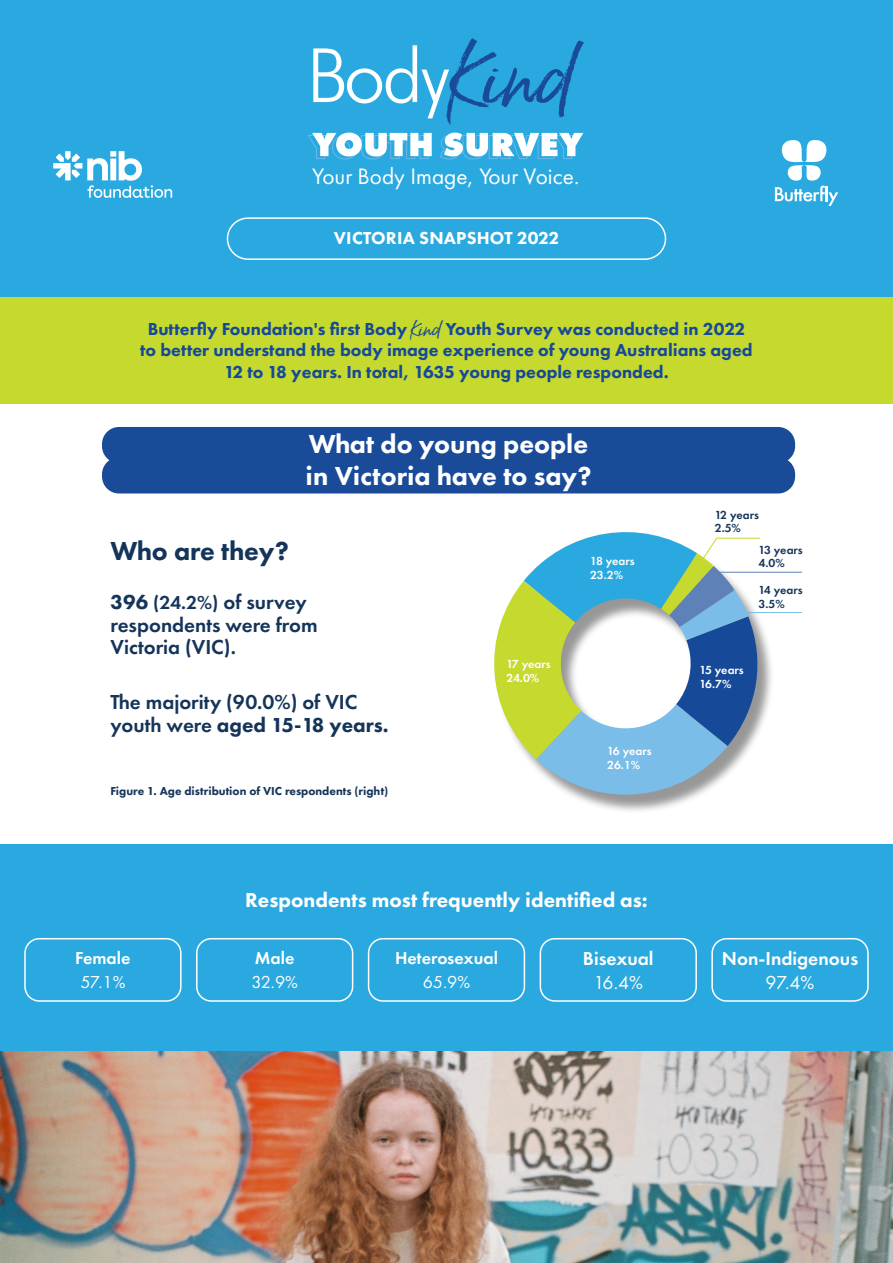
<style>
.page{position:relative;width:893px;height:1263px;background:#fff}
.page>*{position:absolute;margin:0;border:0;box-sizing:border-box;transform-origin:0 0}
.t1{font:800 27px/31.5px "Futura PT";color:#fff}
.t2{font:800 27px "Futura PT";letter-spacing:-.01em;color:#15345a}
.t3{font:23.25px "Futura PT";color:#fff}
.t4{font:600 21px/22.5px "Futura PT";color:#15345a}
.t5{font:800 21px "Futura PT";color:#fff}
.t6{font:600 19.5px "Futura PT";color:#fff}
.t7{font:19.5px "Futura PT";color:#fff}
.t8{font:800 18px/21.6px "Futura PT";color:#164a98;text-align:center}
.t9{font:600 18px "Futura PT";color:#fff}
.t10{font:800 18px "Futura PT";letter-spacing:.01em;color:#fff}
.t11{font:18px "Futura PT";color:#fff}
.t12{font:600 12.15px/13.4px "Futura PT";letter-spacing:-.01em;color:#fff}
.t13{font:600 12.15px/13.4px "Futura PT";letter-spacing:-.01em;color:#15345a}
.t14{font:800 12px "Futura PT";color:#15345a}
.s1{font-family:"Born Ready Slanted";font-weight:400}
.s2{font-weight:800}
.s3{font-size:19.5px}
</style>
<div class="page">
<div style="left:495px;top:536px;width:280px;height:278px;background:#000;opacity:.41"></div>
<hr style="left:720px;top:612px;width:82px;height:1px;background:#79bde8">
<hr style="left:710px;top:572px;width:92px;height:1px;background:#5e81b7">
<svg style="left:494px;top:532px;width:272px;height:279px"></svg>
<div style="left:0;top:844px;width:893px;height:207px;background:#2aa9e0"></div>
<div style="left:0;top:0;width:893px;height:297px;background:#2aa9e0"></div>
<div style="left:0;top:297px;width:893px;height:106px;background:#c6d92f"></div>
<svg style="left:313px;top:38px;width:271px;height:87px"></svg>
<svg style="left:440px;top:133px;width:143px;height:26px"></svg>
<svg style="left:308px;top:133px;width:124px;height:26px"></svg>
<svg style="left:53px;top:151px;width:119px;height:47px"></svg>
<svg style="left:775px;top:140px;width:63px;height:66px"></svg>
<div style="left:227px;top:217px;width:439px;height:43px;border:2px solid #fff;border-radius:21px"></div>
<div style="left:196px;top:938px;width:157px;height:64px;border:2px solid #fff;border-radius:14px"></div>
<div style="left:24px;top:938px;width:158px;height:64px;border:2px solid #fff;border-radius:14px"></div>
<div style="left:368px;top:938px;width:157px;height:64px;border:2px solid #fff;border-radius:14px"></div>
<div style="left:540px;top:938px;width:157px;height:64px;border:2px solid #fff;border-radius:14px"></div>
<div style="left:711px;top:938px;width:158px;height:64px;border:2px solid #fff;border-radius:14px"></div>
<img style="left:0;top:1051px;width:893px;height:212px">
<div style="left:102px;top:427px;width:693px;height:36px;background:#194b98;border-radius:17px"></div>
<div style="left:102px;top:457px;width:693px;height:36px;background:#194b98;border-radius:17px"></div>
<p class="t3" style="left:312px;top:162px;width:269px">Your Body Image, Your Voice.</p>
<p class="t10" style="left:334px;top:227px;width:227px">VICTORIA SNAPSHOT 2022</p>
<p class="t8" style="left:140px;top:317px;width:614px">Butterfly Foundation's first Body <span class="s1">Kind</span> Youth Survey was conducted in 2022 to better understand the body image experience of young Australians aged<br>12 to 18 years. In total, 1635 young people responded.</p>
<h1 class="t1" style="left:306px;top:428px;width:287px">What do young people in Victoria have to say?</h1>
<h1 class="t2" style="left:111px;top:534px;width:180px">Who are they?</h1>
<p class="t12" style="left:590px;top:554px;width:46px">18 years<br>23.2%</p>
<p class="t4" style="left:111px;top:591px;width:209px"><span class="s2">396</span> <span class="s3">(24.2%)</span> of survey respondents were from<br>Victoria (VIC).</p>
<p class="t4" style="left:111px;top:691px;width:280px">The majority (90.0%) of VIC youth were <span class="s2">aged 15-18 years.</span></p>
<p class="t14" style="left:111px;top:783px;width:279px">Figure 1. Age distribution of VIC respondents (right)</p>
<p class="t12" style="left:506px;top:657px;width:46px">17 years<br>24.0%</p>
<p class="t12" style="left:607px;top:744px;width:46px">16 years<br>26.1%</p>
<p class="t9" style="left:75px;top:947px;width:57px">Female</p>
<p class="t11" style="left:80px;top:971px;width:47px">57.1%</p>
<p class="t5" style="left:245px;top:887px;width:404px">Respondents most frequently identified as:</p>
<p class="t9" style="left:255px;top:947px;width:41px">Male</p>
<p class="t11" style="left:251px;top:971px;width:48px">32.9%</p>
<p class="t9" style="left:395px;top:947px;width:104px">Heterosexual</p>
<p class="t11" style="left:423px;top:971px;width:49px">65.9%</p>
<p class="t6" style="left:583px;top:946px;width:72px">Bisexual</p>
<p class="t7" style="left:593px;top:971px;width:51px">16.4%</p>
<p class="t13" style="left:715px;top:508px;width:46px">12 years<br>2.5%</p>
<p class="t13" style="left:759px;top:543px;width:46px">13 years<br>4.0%</p>
<p class="t13" style="left:759px;top:583px;width:46px">14 years<br>3.5%</p>
<p class="t12" style="left:699px;top:663px;width:46px">15 years<br>16.7%</p>
<p class="t6" style="left:722px;top:946px;width:138px">Non-Indigenous</p>
<p class="t7" style="left:766px;top:971px;width:50px">97.4%</p>
</div>
